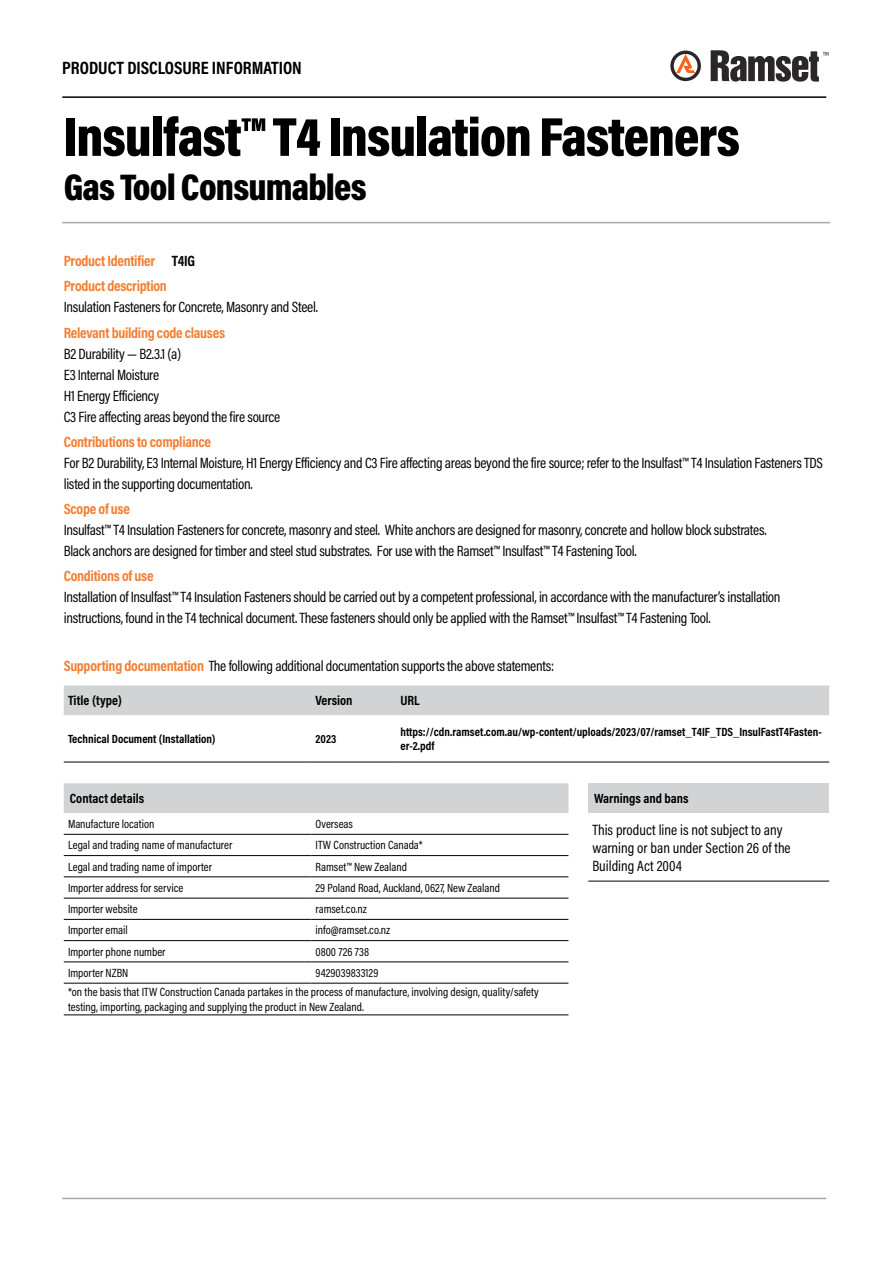
<style>
.page{position:relative;width:893px;height:1263px;background:#fff}
.page>*{position:absolute;margin:0;border:0;box-sizing:border-box;transform-origin:0 0}
.t1{font:900 55.5px "Acumin Pro Cond";letter-spacing:-.02em;color:#000}
.t2{font:900 37.5px "Acumin Pro Cond";letter-spacing:-.02em;color:#000}
.t3{font:700 18px "Acumin Pro Cond";color:#000}
.t4{font:15px/21px "Acumin Pro Cond";letter-spacing:-.02em;color:#000}
.t5{font:700 15px/25.2px "Acumin Pro Cond";letter-spacing:-.02em;color:#f47d30}
.t6{font:15px/18px "Acumin Pro Cond";color:#000}
.t7{font:700 13.5px "Acumin Pro Cond";color:#000}
.t8{font:12px/19.4px "Acumin Pro Cond";color:#000}
.t9{font:700 12px/14.4px "Acumin Pro Cond";color:#000}
.s1{color:#000}
.s2{font-weight:700;color:#f47d30}
</style>
<div class="page">
<svg style="left:670px;top:51px;width:31px;height:30px"></svg>
<svg style="left:711px;top:50px;width:117px;height:32px"></svg>
<hr style="left:62px;top:96px;width:764px;height:2px;background:#000">
<hr style="left:62px;top:222px;width:768px;height:1px;background:#a7a9ac">
<hr style="left:62px;top:1198px;width:764px;height:1px;background:#a7a9ac">
<div style="left:64px;top:685px;width:765px;height:30px;background:#d1d3d4"></div>
<hr style="left:64px;top:762px;width:247px;height:1px;background:#000">
<hr style="left:311px;top:762px;width:85px;height:1px;background:#000">
<hr style="left:396px;top:762px;width:433px;height:1px;background:#000">
<div style="left:64px;top:783px;width:504px;height:30px;background:#d1d3d4"></div>
<hr style="left:64px;top:834px;width:247px;height:1px;background:#000">
<hr style="left:311px;top:834px;width:257px;height:1px;background:#000">
<hr style="left:64px;top:855px;width:247px;height:1px;background:#000">
<hr style="left:311px;top:855px;width:257px;height:1px;background:#000">
<hr style="left:64px;top:876px;width:247px;height:1px;background:#000">
<hr style="left:311px;top:876px;width:257px;height:1px;background:#000">
<hr style="left:64px;top:898px;width:247px;height:1px;background:#000">
<hr style="left:311px;top:898px;width:257px;height:1px;background:#000">
<hr style="left:64px;top:919px;width:247px;height:1px;background:#000">
<hr style="left:311px;top:919px;width:257px;height:1px;background:#000">
<hr style="left:64px;top:940px;width:247px;height:1px;background:#000">
<hr style="left:311px;top:940px;width:257px;height:1px;background:#000">
<hr style="left:64px;top:962px;width:247px;height:1px;background:#000">
<hr style="left:311px;top:962px;width:257px;height:1px;background:#000">
<hr style="left:64px;top:983px;width:247px;height:1px;background:#000">
<hr style="left:311px;top:983px;width:257px;height:1px;background:#000">
<hr style="left:64px;top:1015px;width:247px;height:1px;background:#000">
<hr style="left:311px;top:1015px;width:257px;height:1px;background:#000">
<div style="left:588px;top:783px;width:241px;height:30px;background:#d1d3d4"></div>
<hr style="left:588px;top:881px;width:241px;height:1px;background:#000">
<p class="t3" style="left:62px;top:55px;width:241px">PRODUCT DISCLOSURE INFORMATION</p>
<h1 class="t1" style="left:64px;top:100px;width:678px">Insulfast™ T4 Insulation Fasteners</h1>
<h2 class="t2" style="left:64px;top:163px;width:305px">Gas Tool Consumables</h2>
<p class="t5" style="left:64px;top:248px;width:133px">Product Identifier <span class="s1">T4IG<br></span>Product description</p>
<p class="t4" style="left:64px;top:296px;width:256px">Insulation Fasteners for Concrete, Masonry and Steel.</p>
<p class="t5" style="left:64px;top:319px;width:163px">Relevant building code clauses</p>
<p class="t4" style="left:64px;top:343px;width:218px">B2 Durability — B2.3.1 (a)<br>E3 Internal Moisture<br>H1 Energy Efficiency<br>C3 Fire affecting areas beyond the fire source</p>
<p class="t5" style="left:64px;top:429px;width:149px">Contributions to compliance</p>
<p class="t4" style="left:64px;top:452px;width:761px">For B2 Durability, E3 Internal Moisture, H1 Energy Efficiency and C3 Fire affecting areas beyond the fire source; refer to the Insulfast™ T4 Insulation Fasteners TDS listed in the supporting documentation.</p>
<p class="t5" style="left:64px;top:496px;width:68px">Scope of use</p>
<p class="t4" style="left:64px;top:519px;width:704px">Insulfast™ T4 Insulation Fasteners for concrete, masonry and steel. White anchors are designed for masonry, concrete and hollow block substrates.<br>Black anchors are designed for timber and steel stud substrates. For use with the Ramset™ Insulfast™ T4 Fastening Tool.</p>
<p class="t5" style="left:64px;top:563px;width:91px">Conditions of use</p>
<p class="t4" style="left:64px;top:586px;width:718px">Installation of Insulfast™ T4 Insulation Fasteners should be carried out by a competent professional, in accordance with the manufacturer’s installation instructions, found in the T4 technical document. These fasteners should only be applied with the Ramset™ Insulfast™ T4 Fastening Tool.</p>
<p class="t4" style="left:64px;top:655px;width:492px"><span class="s2">Supporting documentation</span> The following additional documentation supports the above statements:</p>
<p class="t7" style="left:68px;top:692px;width:56px">Title (type)</p>
<p class="t7" style="left:315px;top:692px;width:39px">Version</p>
<p class="t7" style="left:401px;top:692px;width:21px">URL</p>
<p class="t9" style="left:68px;top:731px;width:149px">Technical Document (Installation)</p>
<p class="t9" style="left:315px;top:731px;width:22px">2023</p>
<p class="t9" style="left:401px;top:724px;width:423px">https://cdn.ramset.com.au/wp-content/uploads/2023/07/ramset_T4IF_TDS_InsulFastT4Fasten&shy;er-2.pdf</p>
<p class="t7" style="left:70px;top:789px;width:76px">Contact details</p>
<p class="t8" style="left:68px;top:814px;width:88px">Manufacture location</p>
<p class="t8" style="left:315px;top:814px;width:39px">Overseas</p>
<p class="t8" style="left:68px;top:835px;width:166px">Legal and trading name of manufacturer</p>
<p class="t8" style="left:315px;top:835px;width:109px">ITW Construction Canada*</p>
<p class="t8" style="left:68px;top:856px;width:146px">Legal and trading name of importer</p>
<p class="t8" style="left:315px;top:856px;width:93px">Ramset™ New Zealand</p>
<p class="t8" style="left:68px;top:878px;width:117px">Importer address for service</p>
<p class="t8" style="left:315px;top:878px;width:186px">29 Poland Road, Auckland, 0627, New Zealand</p>
<p class="t8" style="left:68px;top:899px;width:71px">Importer website</p>
<p class="t8" style="left:315px;top:899px;width:53px">ramset.co.nz</p>
<p class="t8" style="left:68px;top:920px;width:61px">Importer email</p>
<p class="t8" style="left:315px;top:920px;width:76px">info@ramset.co.nz</p>
<p class="t8" style="left:68px;top:942px;width:99px">Importer phone number</p>
<p class="t8" style="left:315px;top:942px;width:55px">0800 726 738</p>
<p class="t8" style="left:68px;top:963px;width:62px">Importer NZBN</p>
<p class="t8" style="left:68px;top:963px;width:472px;text-indent:247px">9429039833129<br>*on the basis that ITW Construction Canada partakes in the process of manufacture, involving design, quality/safety</p>
<p class="t8" style="left:68px;top:997px;width:297px">testing, importing, packaging and supplying the product in New Zealand.</p>
<p class="t7" style="left:594px;top:789px;width:96px">Warnings and bans</p>
<p class="t6" style="left:592px;top:820px;width:200px">This product line is not subject to any warning or ban under Section 26 of the<br>Building Act 2004</p>
</div>
